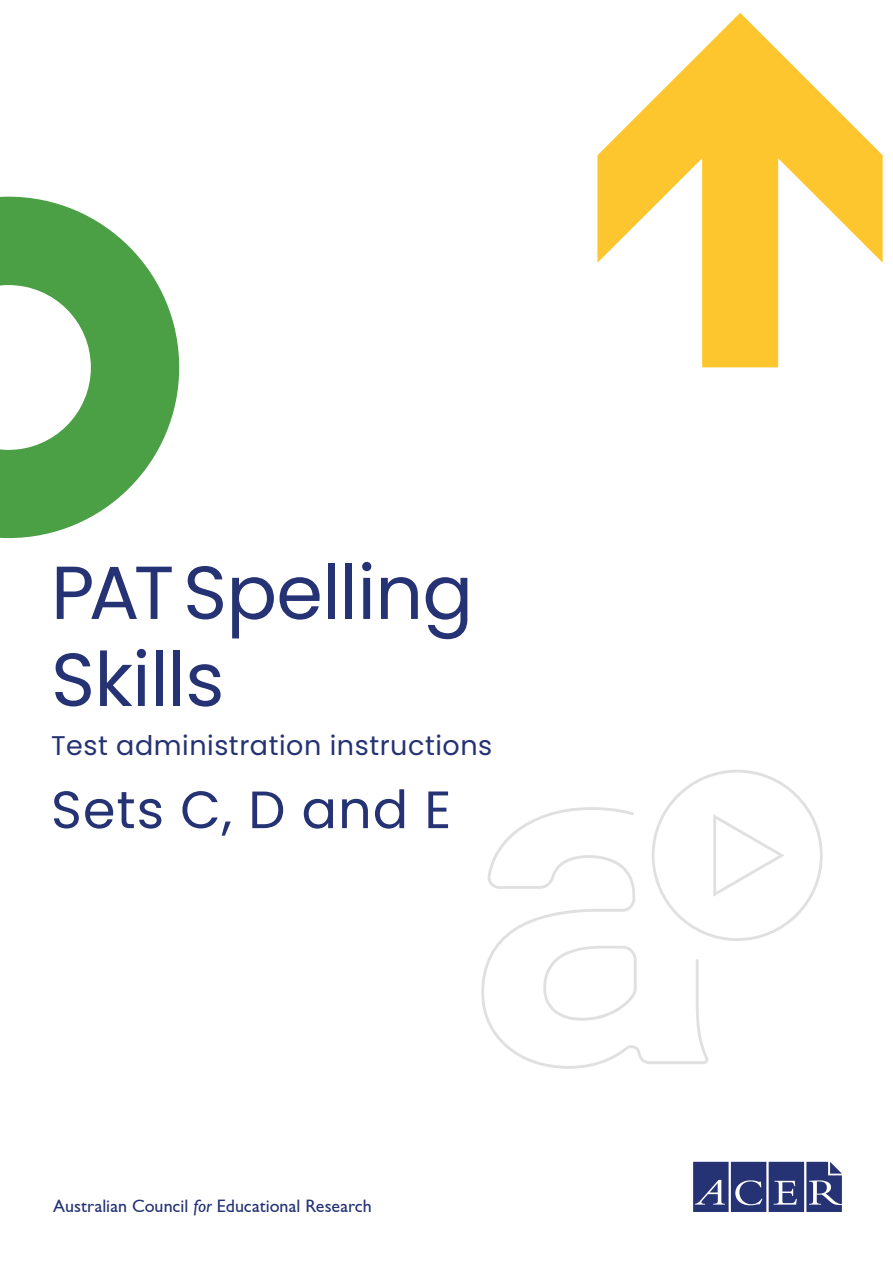
<style>
.page{position:relative;width:893px;height:1263px;background:#fff}
.page>*{position:absolute;margin:0;border:0;box-sizing:border-box;transform-origin:0 0}
.Title_heading{font:75px/87px "Poppins";letter-spacing:-.01em;color:#253273}
.Title_heading-2{font:52.5px "Poppins";letter-spacing:.02em;color:#253273}
.Subheading{font:27px "Poppins";letter-spacing:.02em;color:#253273}
.t1{font:18px "Gill Sans";color:#253273}
.s1{font-style:italic}
</style>
<div class="page">
<svg style="left:693px;top:1162px;width:149px;height:50px;background:#475289"></svg>
<svg style="left:597px;top:13px;width:286px;height:354px"></svg>
<svg style="left:0;top:197px;width:179px;height:341px;fill:#4b9f45"></svg>
<svg style="left:667px;top:770px;width:156px;height:171px"></svg>
<svg style="left:481px;top:807px;width:227px;height:262px"></svg>
<p class="Title_heading" style="left:51px;top:549px;width:424px">PAT Spelling<br>Skills</p>
<p class="Subheading" style="left:51px;top:730px;width:443px">Test administration instructions</p>
<p class="Title_heading-2" style="left:51px;top:779px;width:402px">Sets C, D and E</p>
<p class="t1" style="left:53px;top:1195px;width:320px">Australian Council <span class="s1">for</span> Educational Research</p>
</div>
